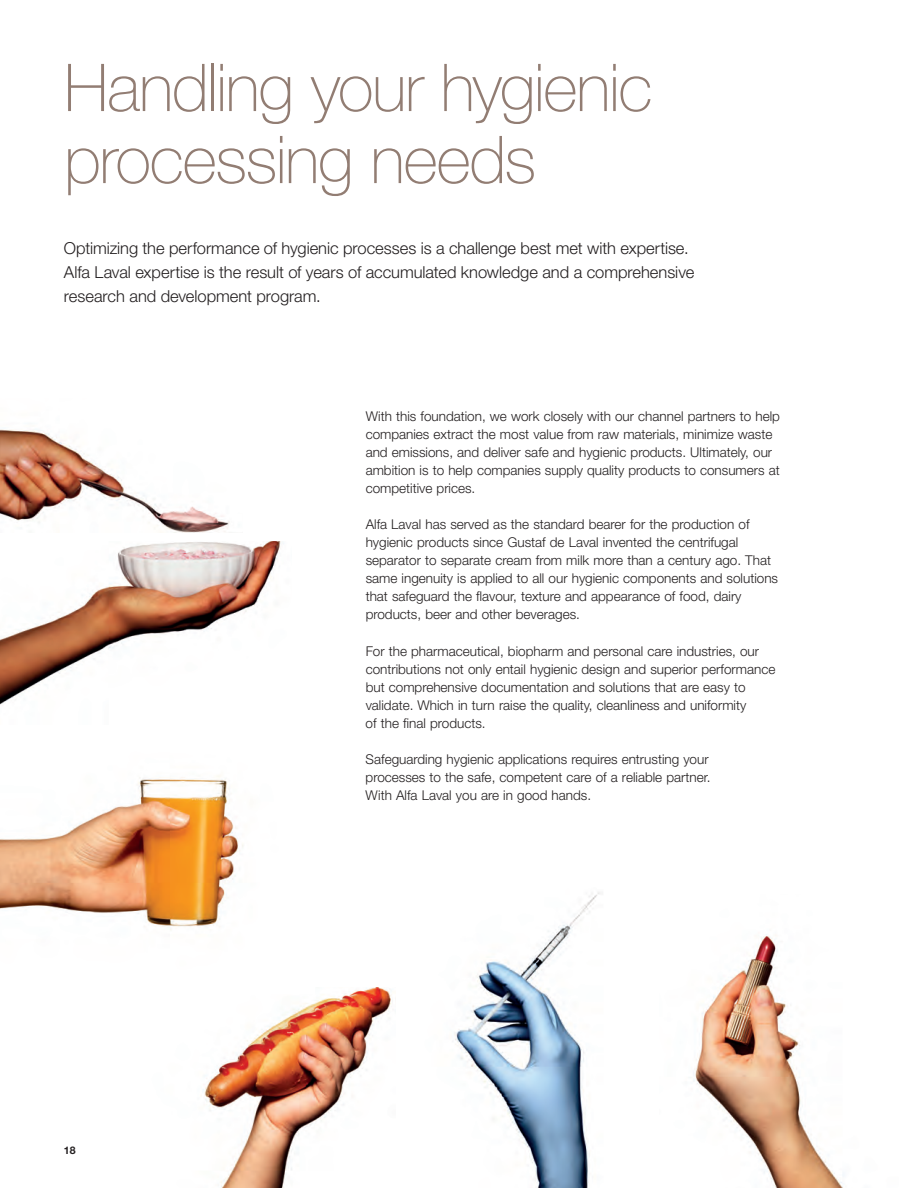
<style>
.page{position:relative;width:918px;height:1188px;background:#fff}
.page>*{position:absolute;margin:0;border:0;box-sizing:border-box;transform-origin:0 0}
.t1{font:100 66px/72px "Helvetica Neue LT Std";letter-spacing:-.025em;color:#927d73}
.t2{font:300 16.5px/24px "Helvetica Neue LT Std";letter-spacing:-.005em;color:#231f20}
.t3{font:300 13.5px/18px "Helvetica Neue LT Std";color:#231f20}
.t4{font:700 10.5px "Helvetica Neue LT Std";color:#231f20}
</style>
<div class="page">
<img style="left:454px;top:892px;width:147px;height:296px">
<img style="left:693px;top:934px;width:151px;height:254px">
<img style="left:203px;top:987px;width:188px;height:201px">
<img style="left:0;top:775px;width:314px;height:218px">
<img style="left:0;top:542px;width:284px;height:163px">
<img style="left:0;top:429px;width:230px;height:103px">
<h1 class="t1" style="left:64px;top:51px;width:590px">Handling your hygienic processing needs</h1>
<p class="t2" style="left:64px;top:236px;width:631px">Optimizing the performance of hygienic processes is a challenge best met with expertise.<br>Alfa Laval expertise is the result of years of accumulated knowledge and a comprehensive research and development program.</p>
<p class="t4" style="left:64px;top:1143px;width:13px">18</p>
<p class="t3" style="left:365px;top:407px;width:416px">With this foundation, we work closely with our channel partners to help companies extract the most value from raw materials, minimize waste and emissions, and deliver safe and hygienic products. Ultimately, our ambition is to help companies supply quality products to consumers at competitive prices.</p>
<p class="t3" style="left:365px;top:515px;width:414px">Alfa Laval has served as the standard bearer for the production of hygienic products since Gustaf de Laval invented the centrifugal separator to separate cream from milk more than a century ago. That same ingenuity is applied to all our hygienic components and solutions that safeguard the flavour, texture and appearance of food, dairy products, beer and other beverages.</p>
<p class="t3" style="left:365px;top:641px;width:411px">For the pharmaceutical, biopharm and personal care industries, our contributions not only entail hygienic design and superior performance but comprehensive documentation and solutions that are easy to validate. Which in turn raise the quality, cleanliness and uniformity<br>of the final products.</p>
<p class="t3" style="left:365px;top:749px;width:346px">Safeguarding hygienic applications requires entrusting your processes to the safe, competent care of a reliable partner.<br>With Alfa Laval you are in good hands.</p>
</div>
